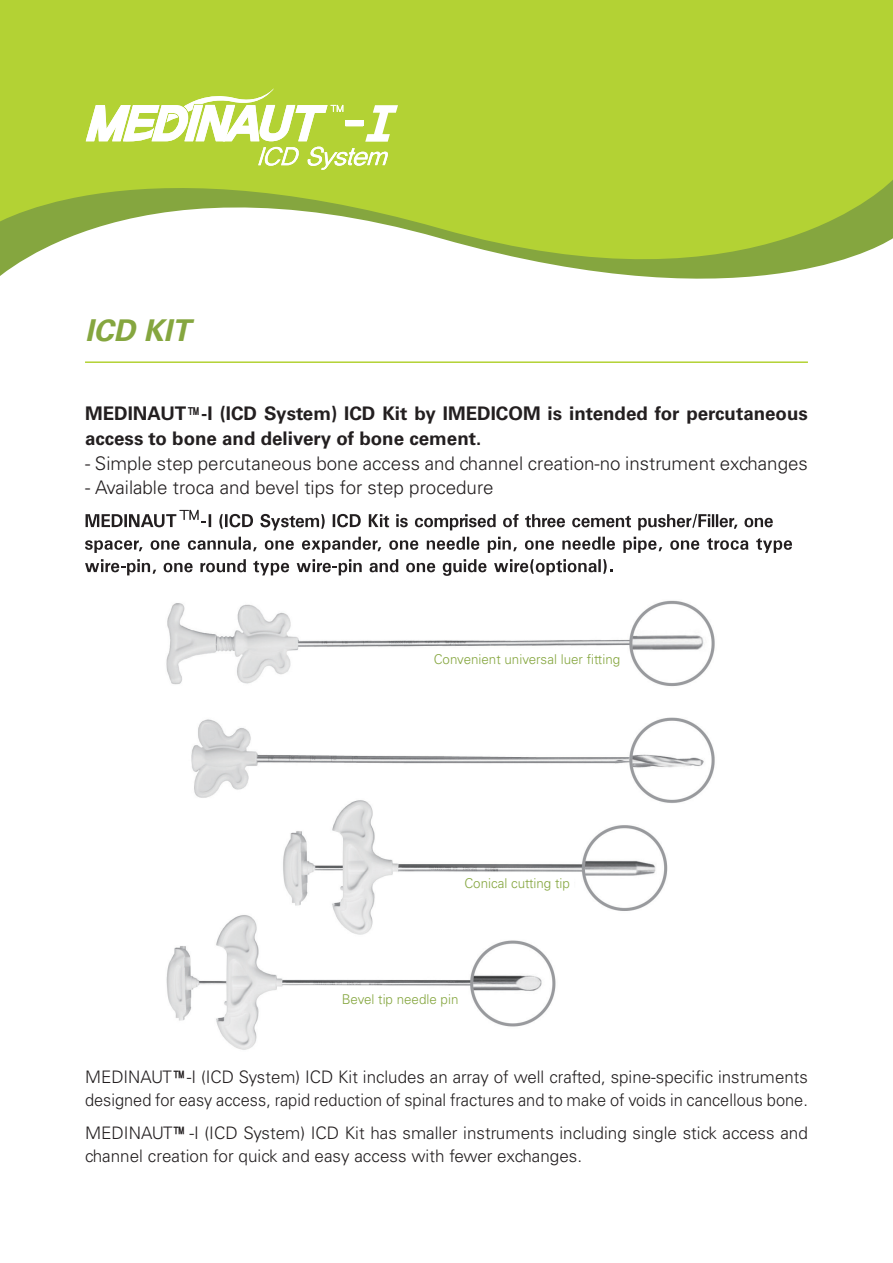
<style>
.page{position:relative;width:893px;height:1263px;background:#fff}
.page>*{position:absolute;margin:0;border:0;box-sizing:border-box;transform-origin:0 0}
.t1{font:italic 700 30px "Univers";color:#85a63f}
.t2{font:22.5px "YDIYGO130 KS Cpc EUC H";color:#231f20}
.t3{font:21.75px "YDIYGO130 KS Cpc EUC H";color:#231f20}
.t4{font:300 18.75px "Univers";color:#231f20}
.t5{font:700 18.75px/24.8px "Univers";color:#231f20}
.t6{font:300 17.25px/23.2px "Univers";color:#231f20}
.t7{font:300 13.5px "Univers";color:#85a63f}
</style>
<div class="page">
<img style="left:166px;top:600px;width:549px;height:450px">
<hr style="left:85px;top:361px;width:723px;height:2px;background:#b3d234">
<div style="left:455px;top:651px;width:170px;height:17px;background:#fff"></div>
<div style="left:477px;top:873px;width:97px;height:21px;background:#fff"></div>
<div style="left:358px;top:990px;width:106px;height:20px;background:#fff"></div>
<div style="left:0;top:0;width:893px;height:137px;background:#b3d234"></div>
<svg style="left:0;top:137px;width:893px;height:142px;fill:#b3d234"></svg>
<svg style="left:86px;top:88px;width:312px;height:82px"></svg>
<svg style="left:219px;top:514px;width:34px;height:15px"></svg>
<svg style="left:260px;top:514px;width:65px;height:16px"></svg>
<svg style="left:333px;top:514px;width:28px;height:13px"></svg>
<svg style="left:369px;top:514px;width:20px;height:13px"></svg>
<svg style="left:396px;top:514px;width:12px;height:13px"></svg>
<svg style="left:415px;top:514px;width:81px;height:16px"></svg>
<svg style="left:503px;top:514px;width:16px;height:13px"></svg>
<svg style="left:525px;top:514px;width:40px;height:13px"></svg>
<svg style="left:572px;top:515px;width:59px;height:12px"></svg>
<svg style="left:638px;top:514px;width:99px;height:16px"></svg>
<svg style="left:744px;top:518px;width:29px;height:9px"></svg>
<svg style="left:85px;top:540px;width:57px;height:13px"></svg>
<svg style="left:151px;top:540px;width:29px;height:10px"></svg>
<svg style="left:188px;top:537px;width:69px;height:14px"></svg>
<svg style="left:265px;top:540px;width:29px;height:10px"></svg>
<svg style="left:302px;top:537px;width:79px;height:16px"></svg>
<svg style="left:389px;top:540px;width:29px;height:10px"></svg>
<svg style="left:427px;top:537px;width:52px;height:13px"></svg>
<svg style="left:488px;top:537px;width:29px;height:16px"></svg>
<svg style="left:525px;top:540px;width:29px;height:10px"></svg>
<svg style="left:562px;top:537px;width:53px;height:13px"></svg>
<svg style="left:623px;top:537px;width:39px;height:16px"></svg>
<svg style="left:670px;top:540px;width:29px;height:10px"></svg>
<svg style="left:707px;top:538px;width:41px;height:12px"></svg>
<svg style="left:756px;top:538px;width:36px;height:15px"></svg>
<svg style="left:85px;top:559px;width:71px;height:16px"></svg>
<svg style="left:164px;top:563px;width:29px;height:9px"></svg>
<svg style="left:200px;top:559px;width:46px;height:13px"></svg>
<svg style="left:253px;top:560px;width:36px;height:15px"></svg>
<svg style="left:297px;top:559px;width:65px;height:16px"></svg>
<svg style="left:370px;top:559px;width:28px;height:13px"></svg>
<svg style="left:406px;top:563px;width:29px;height:9px"></svg>
<svg style="left:443px;top:559px;width:43px;height:17px"></svg>
<svg style="left:494px;top:559px;width:118px;height:16px"></svg>
<svg style="left:86px;top:510px;width:125px;height:17px"></svg>
<p class="t1" style="left:85px;top:313px;width:107px">ICD KIT</p>
<p class="t5" style="left:85px;top:401px;width:724px">MEDINAUT -I (ICD System) ICD Kit by IMEDICOM is intended for percutaneous access to bone and delivery of bone cement.</p>
<p class="t4" style="left:85px;top:452px;width:724px">- Simple step percutaneous bone access and channel creation-no instrument exchanges</p>
<p class="t4" style="left:85px;top:476px;width:410px">- Available troca and bevel tips for step procedure</p>
<p class="t2" style="left:186px;top:403px;width:24px">™</p>
<p class="t7" style="left:434px;top:651px;width:188px">Convenient universal luer fitting</p>
<p class="t7" style="left:464px;top:875px;width:107px">Conical cutting tip</p>
<p class="t7" style="left:342px;top:991px;width:118px">Bevel tip needle pin</p>
<p class="t3" style="left:172px;top:1067px;width:23px">™</p>
<p class="t6" style="left:85px;top:1065px;width:724px">MEDINAUT -I (ICD System) ICD Kit includes an array of well crafted, spine-specific instruments designed for easy access, rapid reduction of spinal fractures and to make of voids in cancellous bone.</p>
<p class="t6" style="left:85px;top:1121px;width:724px">MEDINAUT -I (ICD System) ICD Kit has smaller instruments including single stick access and channel creation for quick and easy access with fewer exchanges.</p>
<p class="t3" style="left:172px;top:1123px;width:23px">™</p>
</div>
